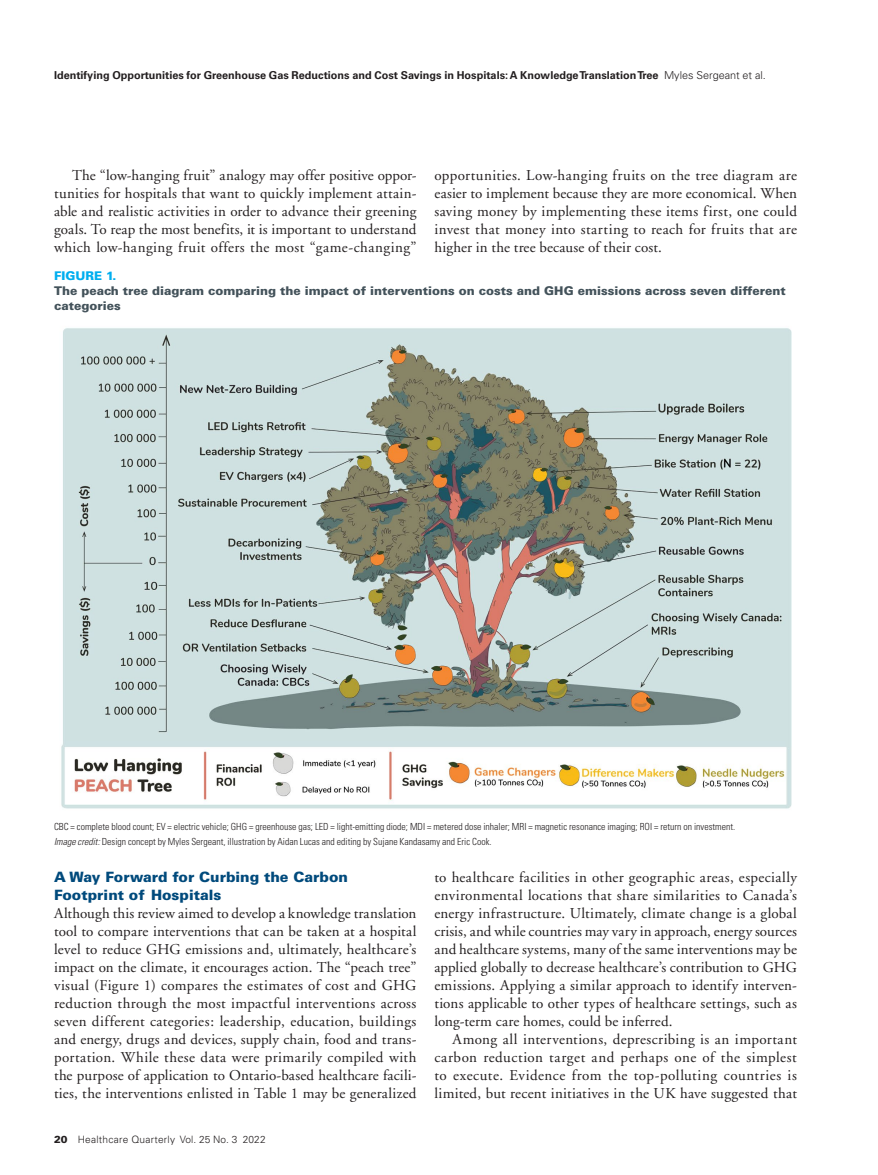
<style>
.page{position:relative;width:878px;height:1175px;background:#fff}
.page>*{position:absolute;margin:0;border:0;box-sizing:border-box;transform-origin:0 0}
.Body_-_TX1{font:15px/18px "Adobe Garamond";letter-spacing:.01em;color:#231f20;text-align:justify}
.Body_-_TX2{font:15px/18px "Adobe Garamond";letter-spacing:.02em;color:#231f20;text-align:justify}
.t1{font:900 14.25px/18px "Univers";color:#004a7c}
.Figure_-_Title{font:900 12px/15px "Univers";color:#43525a}
.Header_-_Left{font:700 10.8px "Univers";color:#231f20}
.t2{font:300 10.2px "Univers";letter-spacing:.025em;color:#231f20}
.Figure_-_Footnotes{font:300 condensed 9.75px "Univers";color:#231f20}
.s1{font-weight:300}
.s2{color:#00aeef}
.s3{font-style:italic}
.s4{font-weight:900}
</style>
<div class="page">
<img style="left:61px;top:328px;width:731px;height:481px">
<p class="Header_-_Left" style="left:54px;top:69px;width:713px">Identifying Opportunities for Greenhouse Gas Reductions and Cost Savings in Hospitals: A Knowledge Translation Tree <span class="s1">Myles Sergeant et al.</span></p>
<p class="Body_-_TX2" style="left:54px;top:167px;width:364px;text-indent:18px">The “low-hanging fruit” analogy may offer positive oppor&shy;tunities for hospitals that want to quickly implement attain&shy;able and realistic activities in order to advance their greening goals. To reap the most benefits, it is important to understand which low-hanging fruit offers the most “game-changing”</p>
<p class="Body_-_TX2" style="left:434px;top:167px;width:364px">opportunities. Low-hanging fruits on the tree diagram are easier to implement because they are more economical. When saving money by implementing these items first, one could invest that money into starting to reach for fruits that are higher in the tree because of their cost.</p>
<p class="Figure_-_Title" style="left:54px;top:268px;width:733px"><span class="s2">FIGURE 1.<br></span>The peach tree diagram comparing the impact of interventions on costs and GHG emissions across seven different categories</p>
<p class="Figure_-_Footnotes" style="left:54px;top:820px;width:682px">CBC = complete blood count; EV = electric vehicle; GHG = greenhouse gas; LED = light-emitting diode; MDI = metered dose inhaler; MRI = magnetic resonance imaging; ROI = return on investment.</p>
<p class="Figure_-_Footnotes" style="left:54px;top:835px;width:439px"><span class="s3">Image credit:</span> Design concept by Myles Sergeant, illustration by Aidan Lucas and editing by Sujane Kandasamy and Eric Cook.</p>
<h1 class="t1" style="left:54px;top:868px;width:295px">A Way Forward for Curbing the Carbon<br>Footprint of Hospitals</h1>
<p class="Body_-_TX1" style="left:54px;top:905px;width:364px">Although this review aimed to develop a knowledge translation tool to compare interventions that can be taken at a hospital level to reduce GHG emissions and, ultimately, healthcare’s impact on the climate, it encourages action. The “peach tree” visual (Figure 1) compares the estimates of cost and GHG reduction through the most impactful interventions across seven different categories: leadership, education, buildings and energy, drugs and devices, supply chain, food and trans&shy;portation. While these data were primarily compiled with the purpose of application to Ontario-based healthcare facili&shy;ties, the interventions enlisted in Table 1 may be generalized</p>
<p class="t2" style="left:54px;top:1133px;width:213px"><span class="s4">20</span> Healthcare Quarterly Vol. 25 No. 3 2022</p>
<p class="Body_-_TX1" style="left:434px;top:869px;width:364px">to healthcare facilities in other geographic areas, especially environmental locations that share similarities to Canada’s energy infrastructure. Ultimately, climate change is a global crisis, and while countries may vary in approach, energy sources and healthcare systems, many of the same interventions may be applied globally to decrease healthcare’s contribution to GHG emissions. Applying a similar approach to identify interven&shy;tions applicable to other types of healthcare settings, such as long-term care homes, could be inferred.</p>
<p class="Body_-_TX2" style="left:434px;top:1031px;width:364px;text-indent:18px">Among all interventions, deprescribing is an important carbon reduction target and perhaps one of the simplest to execute. Evidence from the top-polluting countries is limited, but recent initiatives in the UK have suggested that</p>
</div>
